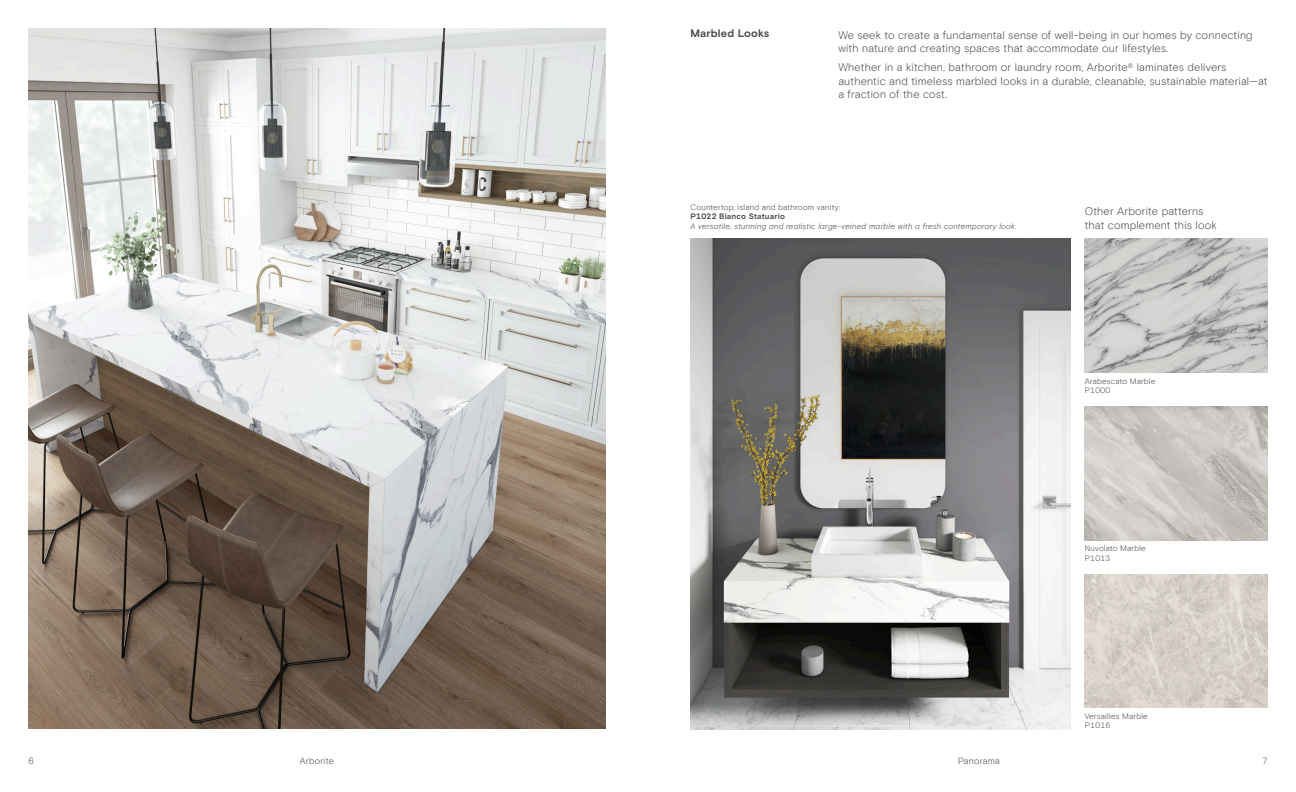
<style>
.page{position:relative;width:1296px;height:792px;background:#fff}
.page>*{position:absolute;margin:0;border:0;box-sizing:border-box;transform-origin:0 0}
.Text_Medium{font:300 11px/13.5px "Basis Grotesque Pro";letter-spacing:.015em;color:#4d4c4d}
.Text_Medium-2{font:700 11px "Basis Grotesque Pro";letter-spacing:.02em;color:#4d4c4d}
.t1{font:300 9px "Basis Grotesque Pro";letter-spacing:.025em;color:#4d4c4d}
.Text_Small{font:italic 300 8px/9.5px "Basis Grotesque";letter-spacing:.03em;color:#4d4c4d}
.Laminate_name{font:300 8px "Basis Grotesque Pro";letter-spacing:.03em;color:#4d4c4d}
.Text_Small-2{font:300 8px "Basis Grotesque Pro";letter-spacing:.025em;color:#4d4c4d}
.s1{font-family:"Basis Grotesque Pro";font-weight:700;font-style:normal}
</style>
<div class="page">
<img style="left:28px;top:28px;width:577px;height:701px">
<img style="left:691px;top:239px;width:380px;height:490px">
<img style="left:1085px;top:239px;width:183px;height:133px">
<img style="left:1085px;top:406px;width:183px;height:134px">
<img style="left:1085px;top:574px;width:183px;height:134px">
<p class="Text_Medium-2" style="left:691px;top:27px;width:80px">Marbled Looks</p>
<p class="Text_Medium" style="left:838px;top:28px;width:416px">We seek to create a fundamental sense of well-being in our homes by connecting with nature and creating spaces that accommodate our lifestyles.</p>
<p class="Text_Medium" style="left:838px;top:61px;width:431px">Whether in a kitchen, bathroom or laundry room, Arborite<sup>®</sup> laminates delivers authentic and timeless marbled looks in a durable, cleanable, sustainable material—at a fraction of the cost.</p>
<p class="Text_Small-2" style="left:691px;top:202px;width:151px">Countertop, island and bathroom vanity:</p>
<p class="Text_Small" style="left:691px;top:211px;width:328px"><span class="s1">P1022 Bianco Statuario<br></span>A versatile, stunning and realistic large-veined marble with a fresh contemporary look.</p>
<p class="Text_Medium" style="left:1085px;top:205px;width:134px">Other Arborite patterns that complement this look</p>
<p class="Laminate_name" style="left:1085px;top:376px;width:72px">Arabescato Marble</p>
<p class="Laminate_name" style="left:1085px;top:386px;width:27px">P1000</p>
<p class="Laminate_name" style="left:1085px;top:544px;width:63px">Nuvolato Marble</p>
<p class="Laminate_name" style="left:1085px;top:553px;width:27px">P1013</p>
<p class="Laminate_name" style="left:1085px;top:712px;width:65px">Versailles Marble</p>
<p class="Laminate_name" style="left:1085px;top:721px;width:27px">P1016</p>
<p class="t1" style="left:28px;top:755px;width:7px">6</p>
<p class="t1" style="left:300px;top:755px;width:36px">Arborite</p>
<p class="t1" style="left:958px;top:755px;width:43px">Panorama</p>
<p class="t1" style="left:1262px;top:755px;width:7px">7</p>
</div>
